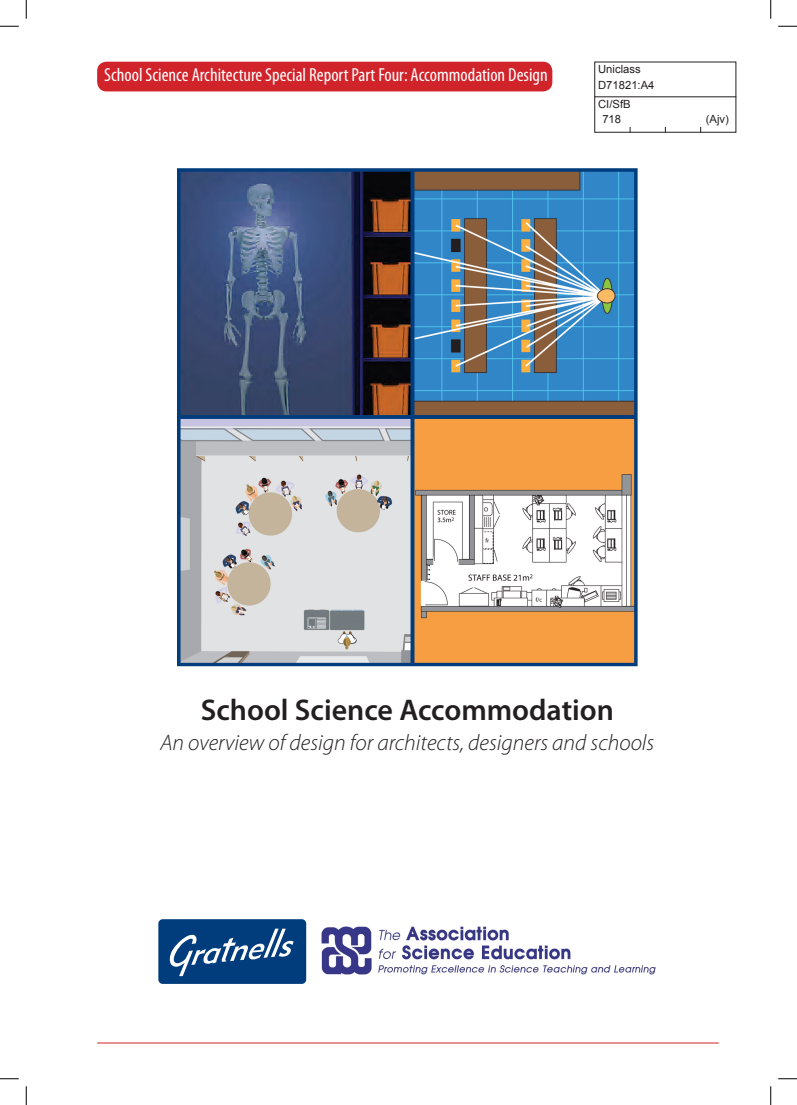
<style>
.page{position:relative;width:797px;height:1105px;background:#fff}
.page>*{position:absolute;margin:0;border:0;box-sizing:border-box;transform-origin:0 0}
.t1{font:600 30px "Myriad Pro";color:#231f20}
.t2{font:italic 300 22.5px "Myriad Pro";color:#231f20}
.t3{font:condensed 18.88px "Myriad Pro";color:#fff}
.t4{font:11.25px "Arial";color:#231f20}
</style>
<div class="page">
<div style="left:594px;top:62px;width:142px;height:71px;border:1px solid #231f20"></div>
<hr style="left:594px;top:96px;width:142px;height:1px;background:#231f20">
<img style="left:176px;top:168px;width:462px;height:499px">
<div style="left:97px;top:62px;width:455px;height:29px;background:#d1232a;border-radius:9px"></div>
<hr style="left:97px;top:1043px;width:621px;height:1px;background:#d1232a">
<div style="left:158px;top:919px;width:148px;height:65px;background:#013d7d;border-radius:4px"></div>
<svg style="left:169px;top:929px;width:124px;height:47px"></svg>
<img style="left:321px;top:926px;width:335px;height:49px">
<svg style="left:0;top:25px;width:19px;height:2px"></svg>
<svg style="left:778px;top:25px;width:19px;height:2px"></svg>
<svg style="left:0;top:1078px;width:19px;height:1px"></svg>
<svg style="left:778px;top:1078px;width:19px;height:1px"></svg>
<svg style="left:25px;top:0;width:2px;height:19px"></svg>
<svg style="left:25px;top:1086px;width:2px;height:19px"></svg>
<svg style="left:770px;top:0;width:1px;height:19px"></svg>
<svg style="left:770px;top:1086px;width:1px;height:19px"></svg>
<p class="t3" style="left:104px;top:63px;width:445px">School Science Architecture Special Report Part Four: Accommodation Design</p>
<p class="t4" style="left:598px;top:62px;width:44px">Uniclass</p>
<p class="t4" style="left:598px;top:97px;width:34px">CI/SfB</p>
<p class="t4" style="left:598px;top:77px;width:58px">D71821:A4</p>
<p class="t4" style="left:602px;top:112px;width:20px">718</p>
<p class="t4" style="left:705px;top:112px;width:25px">(Ajv)</p>
<h1 class="t1" style="left:201px;top:691px;width:415px">School Science Accommodation</h1>
<p class="t2" style="left:160px;top:730px;width:495px">An overview of design for architects, designers and schools</p>
</div>
